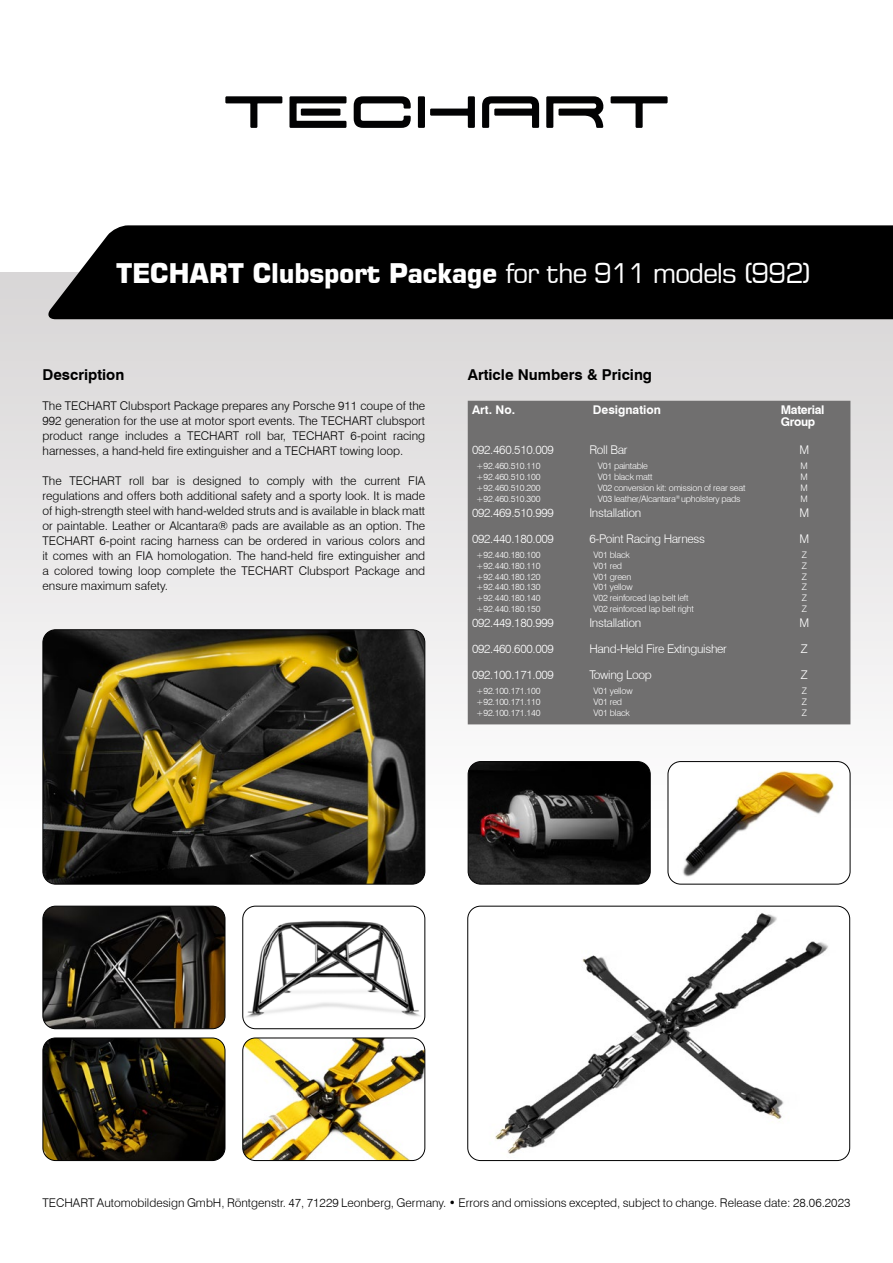
<style>
.page{position:relative;width:893px;height:1263px;background:#fff}
.page>*{position:absolute;margin:0;border:0;box-sizing:border-box;transform-origin:0 0}
.t1{font:700 27px "Square 721 BT";letter-spacing:-.025em;color:#fff}
.t2{font:700 15px "Swiss 721 BT";color:#000}
.t3{font:300 12px/15px "Swiss 721 BT";color:#000;text-align:justify}
.t4{font:300 12px "Swiss 721 BT";letter-spacing:-.025em;color:#fff}
.t5{font:700 12px "Swiss 721 BT";color:#fff}
.t6{font:700 12px/12px "Swiss 721 BT";letter-spacing:-.025em;color:#fff}
.t7{font:300 9px/10.8px "Swiss 721 BT";letter-spacing:-.025em;color:#fff;text-align:justify}
.s1{font-weight:400}
.s2{font-family:"Square 721 BT";font-weight:400}
</style>
<div class="page">
<div style="left:1px;top:272px;width:891px;height:990px;background:linear-gradient(to bottom,#dedcdc,#fff)"></div>
<div style="left:46px;top:225px;width:847px;height:94px;background:#000"></div>
<div style="left:468px;top:401px;width:382px;height:323px;background:#706f6f"></div>
<img style="left:468px;top:906px;width:382px;height:254px">
<div style="left:467px;top:906px;width:383px;height:255px;border:1px solid #000;border-radius:13px"></div>
<img style="left:43px;top:906px;width:182px;height:123px">
<div style="left:43px;top:906px;width:182px;height:123px;border:1px solid #000;border-radius:13px"></div>
<img style="left:43px;top:630px;width:382px;height:254px">
<div style="left:43px;top:629px;width:382px;height:255px;border:1px solid #000;border-radius:13px"></div>
<img style="left:243px;top:906px;width:182px;height:123px">
<div style="left:242px;top:906px;width:183px;height:123px;border:1px solid #000;border-radius:13px"></div>
<img style="left:43px;top:1038px;width:182px;height:122px">
<div style="left:43px;top:1037px;width:182px;height:124px;border:1px solid #000;border-radius:13px"></div>
<img style="left:243px;top:1038px;width:182px;height:122px">
<div style="left:242px;top:1037px;width:183px;height:124px;border:1px solid #000;border-radius:13px"></div>
<img style="left:468px;top:761px;width:182px;height:123px">
<div style="left:468px;top:761px;width:183px;height:123px;border:1px solid #000;border-radius:13px"></div>
<img style="left:668px;top:761px;width:182px;height:123px">
<div style="left:668px;top:761px;width:182px;height:123px;border:1px solid #000;border-radius:13px"></div>
<svg style="left:354px;top:96px;width:57px;height:32px"></svg>
<svg style="left:482px;top:96px;width:57px;height:32px"></svg>
<svg style="left:611px;top:96px;width:57px;height:32px"></svg>
<svg style="left:430px;top:96px;width:45px;height:32px"></svg>
<div style="left:418px;top:96px;width:7px;height:32px;background:#020203"></div>
<svg style="left:289px;top:96px;width:57px;height:32px"></svg>
<svg style="left:225px;top:96px;width:57px;height:32px"></svg>
<svg style="left:546px;top:96px;width:58px;height:32px"></svg>
<h1 class="t1" style="left:116px;top:256px;width:697px">TECHART Clubsport Package <span class="s1">for the 911 models (992)</span></h1>
<p class="t2" style="left:43px;top:364px;width:83px">Description</p>
<p class="t3" style="left:43px;top:398px;width:384px">The TECHART Clubsport Package prepares any Porsche 911 coupe of the 992 generation for the use at motor sport events. The TECHART clubsport product range includes a TECHART roll bar, TECHART 6-point racing harnesses, a hand-held fire extinguisher and a TECHART towing loop.</p>
<p class="t3" style="left:43px;top:473px;width:384px">The TECHART roll bar is designed to comply with the current FIA regulations and offers both additional safety and a sporty look. It is made of high-strength steel with hand-welded struts and is available in black matt or paintable. Leather or Alcantara® pads are available as an option. The TECHART 6-point racing harness can be ordered in various colors and it comes with an FIA homologation. The hand-held fire extinguisher and a colored towing loop complete the TECHART Clubsport Package and ensure maximum safety.</p>
<p class="t2" style="left:468px;top:364px;width:186px">Article Numbers &amp; Pricing</p>
<p class="t5" style="left:472px;top:401px;width:45px">Art. No.</p>
<p class="t5" style="left:593px;top:401px;width:70px">Designation</p>
<p class="t6" style="left:781px;top:403px;width:45px">Material<br>Group</p>
<p class="t4" style="left:472px;top:443px;width:83px">092.460.510.009</p>
<p class="t7" style="left:476px;top:461px;width:66px">+92.460.510.110 +92.460.510.100 +92.460.510.200 +92.460.510.300</p>
<p class="t4" style="left:472px;top:505px;width:83px">092.469.510.999</p>
<p class="t4" style="left:589px;top:443px;width:40px">Roll Bar</p>
<p class="t7" style="left:598px;top:461px;width:149px;text-align:left">V01 paintable<br>V01 black matt<br>V02 conversion kit: omission of rear seat<br>V03 leather/Alcantara<sup>®</sup> upholstery pads</p>
<p class="t4" style="left:589px;top:505px;width:53px">Installation</p>
<p class="t4" style="left:799px;top:443px;width:11px">M</p>
<p class="t7" style="left:800px;top:461px;width:9px">M M M M</p>
<p class="t4" style="left:799px;top:505px;width:11px">M</p>
<p class="t4" style="left:472px;top:531px;width:83px">092.440.180.009</p>
<p class="t7" style="left:476px;top:549px;width:66px">+92.440.180.100 +92.440.180.110 +92.440.180.120 +92.440.180.130 +92.440.180.140 +92.440.180.150</p>
<p class="t4" style="left:472px;top:615px;width:83px">092.449.180.999</p>
<p class="t4" style="left:589px;top:531px;width:117px">6-Point Racing Harness</p>
<p class="t7" style="left:594px;top:549px;width:102px;text-align:left">V01 black<br>V01 red<br>V01 green<br>V01 yellow<br>V02 reinforced lap belt left<br>V02 reinforced lap belt right</p>
<p class="t4" style="left:589px;top:615px;width:53px">Installation</p>
<p class="t4" style="left:799px;top:531px;width:11px">M</p>
<p class="t7" style="left:802px;top:549px;width:7px">Z Z Z Z Z Z</p>
<p class="t4" style="left:799px;top:615px;width:11px">M</p>
<p class="t4" style="left:472px;top:641px;width:83px">092.460.600.009</p>
<p class="t4" style="left:589px;top:641px;width:139px">Hand-Held Fire Extinguisher</p>
<p class="t4" style="left:801px;top:641px;width:8px">Z</p>
<p class="t4" style="left:472px;top:668px;width:83px">092.100.171.009</p>
<p class="t7" style="left:476px;top:686px;width:66px">+92.100.171.100 +92.100.171.110 +92.100.171.140</p>
<p class="t4" style="left:589px;top:668px;width:64px">Towing Loop</p>
<p class="t7" style="left:594px;top:686px;width:40px;text-align:left">V01 yellow<br>V01 red<br>V01 black</p>
<p class="t4" style="left:801px;top:668px;width:8px">Z</p>
<p class="t7" style="left:802px;top:686px;width:7px">Z Z Z</p>
<p class="t3" style="left:43px;top:1195px;width:809px">TECHART Automobildesign GmbH, Röntgenstr. 47, 71229 Leonberg, Germany. <span class="s2">•</span> Errors and omissions excepted, subject to change. Release date: 28.06.2023</p>
</div>
